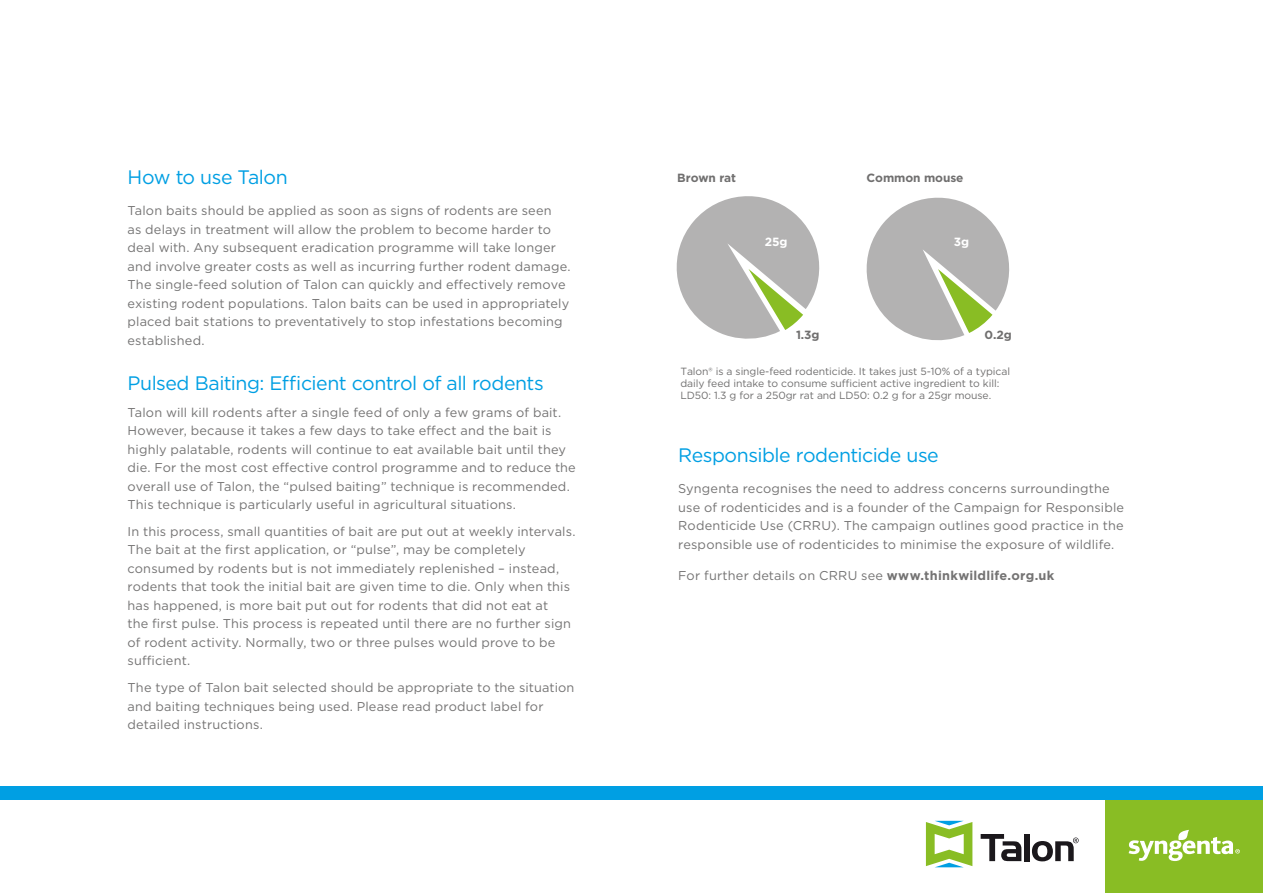
<style>
.page{position:relative;width:1263px;height:893px;background:#fff}
.page>*{position:absolute;margin:0;border:0;box-sizing:border-box;transform-origin:0 0}
.t1{font:19.5px "Gotham";letter-spacing:-.025em;color:#009fe3}
.t2{font:12.75px/18.5px "Gotham";letter-spacing:.015em;color:#747373}
.t3{font:700 11.85px "Gotham";letter-spacing:-.005em;color:#706f6f}
.t4{font:700 11.85px "Gotham";color:#fff}
.t5{font:10.35px/12.5px "Gotham";letter-spacing:-.005em;color:#706f6f}
.s1{font-weight:700}
</style>
<div class="page">
<svg style="left:866px;top:197px;width:144px;height:144px"></svg>
<svg style="left:676px;top:196px;width:144px;height:143px"></svg>
<div style="left:1105px;top:787px;width:158px;height:106px;background:#89bd24"></div>
<div style="left:0;top:787px;width:1263px;height:13px;background:#009fe3"></div>
<svg style="left:926px;top:821px;width:46px;height:46px"></svg>
<svg style="left:981px;top:834px;width:40px;height:27px"></svg>
<div style="left:1024px;top:834px;width:5px;height:27px;background:#1b181c"></div>
<svg style="left:1032px;top:837px;width:46px;height:24px"></svg>
<svg style="left:1128px;top:830px;width:112px;height:31px"></svg>
<h1 class="t1" style="left:128px;top:165px;width:162px">How to use Talon</h1>
<p class="t2" style="left:128px;top:201px;width:444px">Talon baits should be applied as soon as signs of rodents are seen<br>as delays in treatment will allow the problem to become harder to deal with. Any subsequent eradication programme will take longer and involve greater costs as well as incurring further rodent damage.<br>The single-feed solution of Talon can quickly and effectively remove existing rodent populations. Talon baits can be used in appropriately placed bait stations to preventatively to stop infestations becoming established.</p>
<h1 class="t1" style="left:128px;top:370px;width:418px">Pulsed Baiting: Efficient control of all rodents</h1>
<p class="t2" style="left:128px;top:403px;width:450px">Talon will kill rodents after a single feed of only a few grams of bait.<br>However, because it takes a few days to take effect and the bait is highly palatable, rodents will continue to eat available bait until they die. For the most cost effective control programme and to reduce the overall use of Talon, the “pulsed baiting” technique is recommended.<br>This technique is particularly useful in agricultural situations.</p>
<p class="t2" style="left:128px;top:522px;width:450px">In this process, small quantities of bait are put out at weekly intervals.<br>The bait at the first application, or “pulse”, may be completely consumed by rodents but is not immediately replenished – instead, rodents that took the initial bait are given time to die. Only when this has happened, is more bait put out for rodents that did not eat at<br>the first pulse. This process is repeated until there are no further sign of rodent activity. Normally, two or three pulses would prove to be sufficient.</p>
<p class="t2" style="left:128px;top:678px;width:448px">The type of Talon bait selected should be appropriate to the situation and baiting techniques being used. Please read product label for detailed instructions.</p>
<p class="t3" style="left:677px;top:170px;width:60px">Brown rat</p>
<p class="t3" style="left:867px;top:170px;width:98px">Common mouse</p>
<p class="t4" style="left:765px;top:234px;width:24px">25g</p>
<p class="t4" style="left:954px;top:234px;width:17px">3g</p>
<p class="t3" style="left:796px;top:327px;width:25px">1.3g</p>
<p class="t3" style="left:985px;top:327px;width:29px">0.2g</p>
<p class="t5" style="left:680px;top:364px;width:331px">Talon® is a single-feed rodenticide. It takes just 5-10% of a typical daily feed intake to consume su-cient active ingredient to kill:<br>LD50: 1.3 g for a 250gr rat and LD50: 0.2 g for a 25gr mouse.</p>
<h1 class="t1" style="left:678px;top:443px;width:262px">Responsible rodenticide use</h1>
<p class="t2" style="left:678px;top:479px;width:447px">Syngenta recognises the need to address concerns surroundingthe use of rodenticides and is a founder of the Campaign for Responsible Rodenticide Use (CRRU). The campaign outlines good practice in the responsible use of rodenticides to minimise the exposure of wildlife.</p>
<p class="t2" style="left:678px;top:566px;width:378px">For further details on CRRU see <span class="s1">www.thinkwildlife.org.uk</span></p>
</div>
